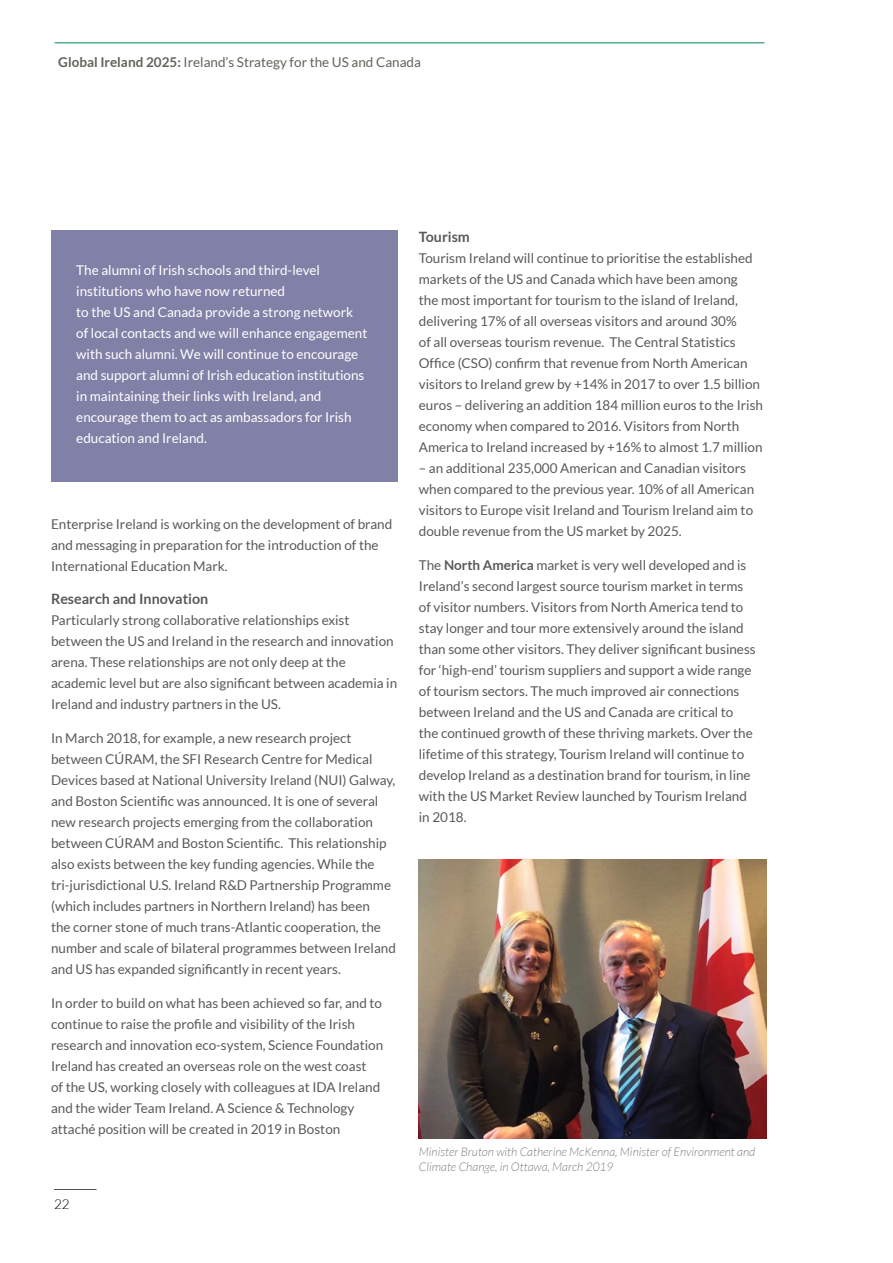
<style>
.page{position:relative;width:893px;height:1263px;background:#fff}
.page>*{position:absolute;margin:0;border:0;box-sizing:border-box;transform-origin:0 0}
.t1{font:700 14.25px "Lato";color:#58595b}
.t2{font:13.5px/21px "Lato";color:#58595b}
.t3{font:13.5px/21px "Lato";color:#fff}
.t4{font:13.5px "Lato";color:#63635b}
.t5{font:300 13.5px "Lato";color:#000}
.t6{font:italic 300 12px/15px "Lato";color:#818179}
.s1{font-weight:700}
</style>
<div class="page">
<hr style="left:54px;top:1189px;width:43px;height:1px;background:#51534a">
<hr style="left:55px;top:43px;width:710px;height:1px;background:#008457">
<div style="left:51px;top:230px;width:347px;height:252px;background:#8181a8"></div>
<img style="left:419px;top:860px;width:347px;height:279px">
<p class="t4" style="left:58px;top:54px;width:364px"><span class="s1">Global Ireland 2025:</span> Ireland’s Strategy for the US and Canada</p>
<p class="t3" style="left:76px;top:259px;width:293px">The alumni of Irish schools and third-level institutions who have now returned<br>to the US and Canada provide a strong network of local contacts and we will enhance engagement with such alumni. We will continue to encourage and support alumni of Irish education institutions in maintaining their links with Ireland, and encourage them to act as ambassadors for Irish education and Ireland.</p>
<p class="t2" style="left:51px;top:513px;width:343px">Enterprise Ireland is working on the development of brand and messaging in preparation for the introduction of the<br>International Education Mark.</p>
<p class="t1" style="left:51px;top:591px;width:159px">Research and Innovation</p>
<p class="t2" style="left:51px;top:610px;width:348px">Particularly strong collaborative relationships exist between the US and Ireland in the research and innovation arena. These relationships are not only deep at the academic level but are also significant between academia in Ireland and industry partners in the US.</p>
<p class="t2" style="left:51px;top:728px;width:346px">In March 2018, for example, a new research project between CÚRAM, the SFI Research Centre for Medical Devices based at National University Ireland (NUI) Galway, and Boston Scientific was announced. It is one of several new research projects emerging from the collaboration between CÚRAM and Boston Scientific. This relationship also exists between the key funding agencies. While the tri-jurisdictional U.S. Ireland R&amp;D Partnership Programme (which includes partners in Northern Ireland) has been<br>the corner stone of much trans-Atlantic cooperation, the number and scale of bilateral programmes between Ireland and US has expanded significantly in recent years.</p>
<p class="t2" style="left:51px;top:992px;width:334px">In order to build on what has been achieved so far, and to continue to raise the profile and visibility of the Irish research and innovation eco-system, Science Foundation Ireland has created an overseas role on the west coast<br>of the US, working closely with colleagues at IDA Ireland and the wider Team Ireland. A Science &amp; Technology attaché position will be created in 2019 in Boston</p>
<p class="t5" style="left:54px;top:1197px;width:17px">22</p>
<p class="t1" style="left:419px;top:228px;width:53px">Tourism</p>
<p class="t2" style="left:419px;top:247px;width:346px">Tourism Ireland will continue to prioritise the established markets of the US and Canada which have been among<br>the most important for tourism to the island of Ireland, delivering 17% of all overseas visitors and around 30%<br>of all overseas tourism revenue. The Central Statistics Office (CSO) confirm that revenue from North American visitors to Ireland grew by +14% in 2017 to over 1.5 billion euros – delivering an addition 184 million euros to the Irish economy when compared to 2016. Visitors from North America to Ireland increased by +16% to almost 1.7 million</p>
<p class="t2" style="left:419px;top:457px;width:337px">– an additional 235,000 American and Canadian visitors when compared to the previous year. 10% of all American visitors to Europe visit Ireland and Tourism Ireland aim to double revenue from the US market by 2025.</p>
<p class="t2" style="left:419px;top:554px;width:338px">The <span class="s1">North America</span> market is very well developed and is Ireland’s second largest source tourism market in terms of visitor numbers. Visitors from North America tend to stay longer and tour more extensively around the island than some other visitors. They deliver significant business for ‘high-end’ tourism suppliers and support a wide range of tourism sectors. The much improved air connections between Ireland and the US and Canada are critical to the continued growth of these thriving markets. Over the lifetime of this strategy, Tourism Ireland will continue to develop Ireland as a destination brand for tourism, in line with the US Market Review launched by Tourism Ireland in 2018.</p>
<p class="t6" style="left:419px;top:1144px;width:338px">Minister Bruton with Catherine McKenna, Minister of Environment and<br>Climate Change, in Ottawa, March 2019</p>
</div>
